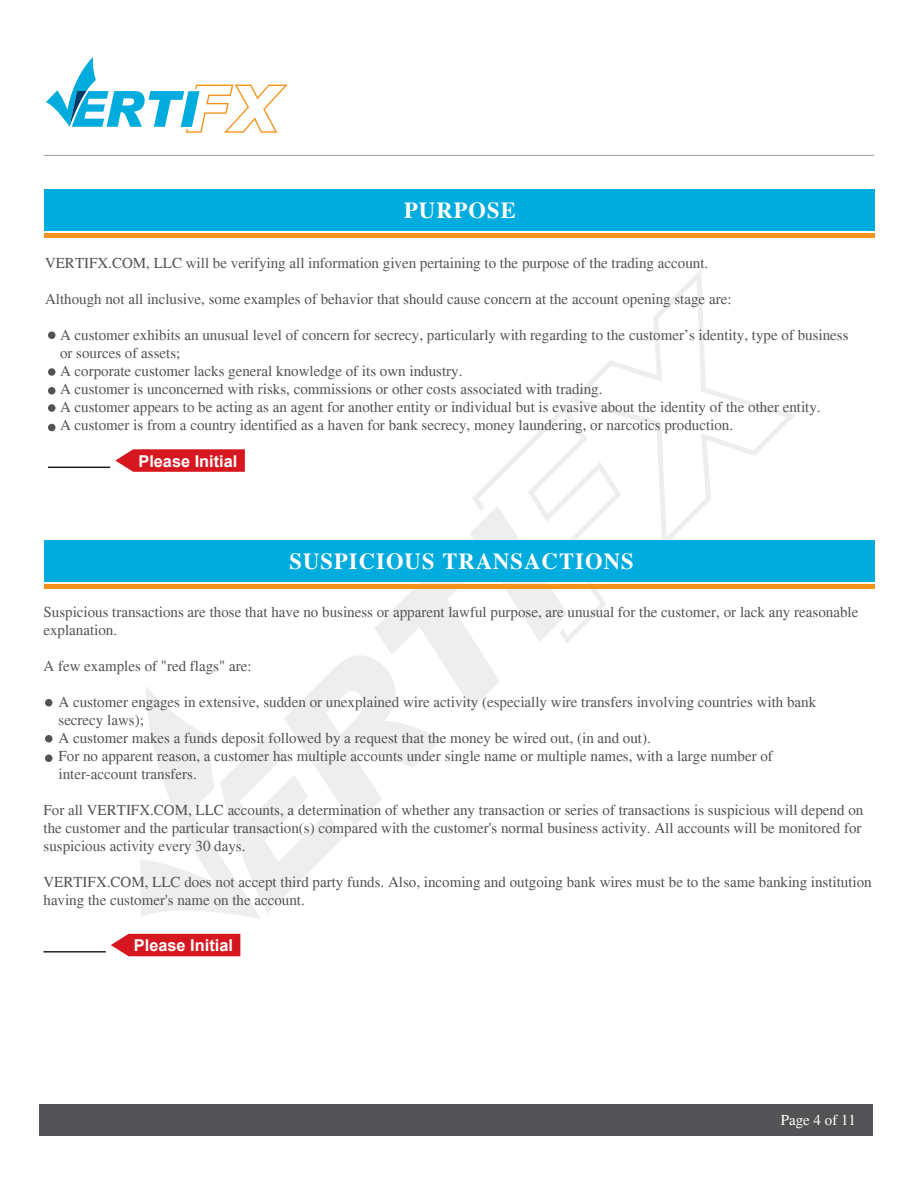
<style>
.page{position:relative;width:918px;height:1188px;background:#fff}
.page>*{position:absolute;margin:0;border:0;box-sizing:border-box;transform-origin:0 0}
.t1{font:700 22.5px "Times";letter-spacing:.05em;color:#fff}
.t2{font:700 16.35px "Arial";color:#fff}
.t3{font:15px/18px "Times";color:#535355}
.t4{font:15px "Times";color:#fff}
</style>
<div class="page">
<svg style="left:569px;top:270px;width:226px;height:270px"></svg>
<div style="left:40px;top:1104px;width:833px;height:32px;background:#535355"></div>
<svg style="left:46px;top:57px;width:242px;height:76px"></svg>
<hr style="left:44px;top:155px;width:830px;height:1px;background:#97999c">
<div style="left:44px;top:189px;width:830px;height:42px;background:#00acdd"></div>
<div style="left:44px;top:233px;width:830px;height:5px;background:#f7931d"></div>
<div style="left:44px;top:540px;width:830px;height:42px;background:#00acdd"></div>
<hr style="left:44px;top:584px;width:830px;height:4px;background:#f7931d">
<svg style="left:115px;top:405px;width:506px;height:514px"></svg>
<hr style="left:48px;top:467px;width:62px;height:1px;background:#231f20">
<svg style="left:111px;top:934px;width:129px;height:22px;background:#d9262d"></svg>
<hr style="left:44px;top:951px;width:62px;height:2px;background:#231f20">
<div style="left:48px;top:332px;width:8px;height:7px;background:#535355;border-radius:50%"></div>
<div style="left:48px;top:368px;width:8px;height:8px;background:#535355;border-radius:50%"></div>
<div style="left:48px;top:387px;width:8px;height:7px;background:#535355;border-radius:50%"></div>
<div style="left:48px;top:424px;width:8px;height:7px;background:#535355;border-radius:50%"></div>
<div style="left:48px;top:404px;width:8px;height:8px;background:#535355;border-radius:50%"></div>
<div style="left:45px;top:699px;width:7px;height:7px;background:#535355;border-radius:50%"></div>
<div style="left:45px;top:754px;width:7px;height:8px;background:#535355;border-radius:50%"></div>
<div style="left:45px;top:735px;width:7px;height:7px;background:#535355;border-radius:50%"></div>
<p class="t1" style="left:404px;top:197px;width:113px">PURPOSE</p>
<p class="t3" style="left:45px;top:254px;width:665px">VERTIFX.COM, LLC will be verifying all information given pertaining to the purpose of the trading account.</p>
<p class="t3" style="left:45px;top:290px;width:688px">Although not all inclusive, some examples of behavior that should cause concern at the account opening stage are:</p>
<p class="t3" style="left:60px;top:326px;width:790px">A customer exhibits an unusual level of concern for secrecy, particularly with regarding to the customer’s identity, type of business or sources of assets;<br>A corporate customer lacks general knowledge of its own industry.<br>A customer is unconcerned with risks, commissions or other costs associated with trading.<br>A customer appears to be acting as an agent for another entity or individual but is evasive about the identity of the other entity.<br>A customer is from a country identified as a haven for bank secrecy, money laundering, or narcotics production.</p>
<p class="t2" style="left:138px;top:450px;width:101px">Please Initial</p>
<p class="t1" style="left:289px;top:547px;width:346px">SUSPICIOUS TRANSACTIONS</p>
<p class="t3" style="left:44px;top:603px;width:816px">Suspicious transactions are those that have no business or apparent lawful purpose, are unusual for the customer, or lack any reasonable explanation.</p>
<p class="t3" style="left:44px;top:657px;width:210px">A few examples of "red flags" are:</p>
<p class="t3" style="left:58px;top:693px;width:759px">A customer engages in extensive, sudden or unexplained wire activity (especially wire transfers involving countries with bank secrecy laws);<br>A customer makes a funds deposit followed by a request that the money be wired out, (in and out).<br>For no apparent reason, a customer has multiple accounts under single name or multiple names, with a large number of inter-account transfers.</p>
<p class="t3" style="left:44px;top:801px;width:821px">For all VERTIFX.COM, LLC accounts, a determination of whether any transaction or series of transactions is suspicious will depend on the customer and the particular transaction(s) compared with the customer's normal business activity. All accounts will be monitored for suspicious activity every 30 days.</p>
<p class="t3" style="left:44px;top:873px;width:830px">VERTIFX.COM, LLC does not accept third party funds. Also, incoming and outgoing bank wires must be to the same banking institution having the customer's name on the account.</p>
<p class="t2" style="left:134px;top:935px;width:101px">Please Initial</p>
<p class="t4" style="left:781px;top:1111px;width:77px">Page 4 of 11</p>
</div>
